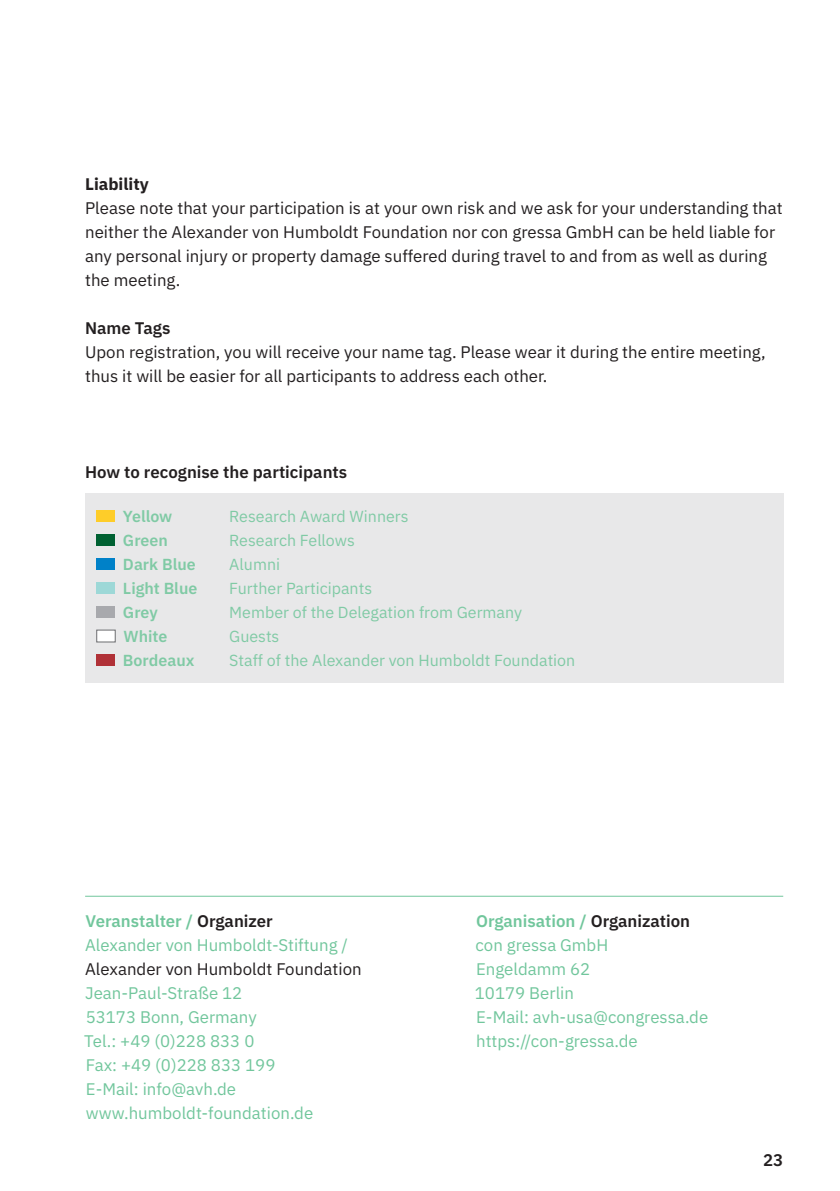
<style>
.page{position:relative;width:840px;height:1191px;background:#fff}
.page>*{position:absolute;margin:0;border:0;box-sizing:border-box;transform-origin:0 0}
.t1{font:16.8px/24px "IBM Plex Sans";color:#231f20}
.t2{font:16.8px/24px "IBM Plex Sans";color:#71c69c}
.t3{font:600 16.8px "IBM Plex Sans";color:#231f20}
.t4{font:700 16.8px "IBM Plex Sans";color:#231f20}
.t5{font:16px "IBM Plex Sans";color:#80caa5}
.t6{font:600 16px "IBM Plex Sans";color:#80caa5}
.s1{font-weight:600}
.s2{font-weight:600;color:#231f20}
</style>
<div class="page">
<div style="left:85px;top:493px;width:697px;height:189px;background:#e8e8e9"></div>
<div style="left:96px;top:510px;width:19px;height:12px;background:#fecd29"></div>
<div style="left:96px;top:534px;width:19px;height:12px;background:#006132"></div>
<div style="left:96px;top:558px;width:19px;height:12px;background:#0081c8"></div>
<div style="left:96px;top:582px;width:19px;height:12px;background:#9dd8d7"></div>
<div style="left:96px;top:606px;width:19px;height:12px;background:#a8a9ad"></div>
<div style="left:96px;top:630px;width:19px;height:12px;background:#fff"></div>
<div style="left:96px;top:654px;width:19px;height:12px;background:#b03137"></div>
<hr style="left:85px;top:895px;width:697px;height:1px;background:#71c69c">
<p class="t4" style="left:85px;top:171px;width:65px">Liability</p>
<p class="t1" style="left:85px;top:195px;width:698px">Please note that your participation is at your own risk and we ask for your understanding that neither the Alexander von Humboldt Foundation nor con gressa GmbH can be held liable for any personal injury or property damage suffered during travel to and from as well as during the meeting.</p>
<p class="t3" style="left:85px;top:315px;width:87px">Name Tags</p>
<p class="t1" style="left:85px;top:339px;width:681px">Upon registration, you will receive your name tag. Please wear it during the entire meeting, thus it will be easier for all participants to address each other.</p>
<p class="t3" style="left:85px;top:459px;width:263px">How to recognise the participants</p>
<p class="t6" style="left:123px;top:504px;width:51px">Yellow</p>
<p class="t5" style="left:229px;top:504px;width:181px">Research Award Winners</p>
<p class="t6" style="left:123px;top:528px;width:46px">Green</p>
<p class="t5" style="left:229px;top:528px;width:127px">Research Fellows</p>
<p class="t6" style="left:123px;top:552px;width:74px">Dark Blue</p>
<p class="t5" style="left:229px;top:552px;width:52px">Alumni</p>
<p class="t6" style="left:123px;top:576px;width:76px">Light Blue</p>
<p class="t5" style="left:229px;top:576px;width:144px">Further Participants</p>
<p class="t6" style="left:123px;top:600px;width:36px">Grey</p>
<p class="t5" style="left:229px;top:600px;width:294px">Member of the Delegation from Germany</p>
<p class="t6" style="left:123px;top:624px;width:45px">White</p>
<p class="t5" style="left:229px;top:624px;width:52px">Guests</p>
<p class="t6" style="left:123px;top:648px;width:73px">Bordeaux</p>
<p class="t5" style="left:229px;top:648px;width:347px">Staff of the Alexander von Humboldt Foundation</p>
<p class="t2" style="left:85px;top:907px;width:264px"><span class="s1">Veranstalter /</span> <span class="s2">Organizer<br></span>Alexander von Humboldt-Stiftung /</p>
<p class="t1" style="left:85px;top:955px;width:278px">Alexander von Humboldt Foundation</p>
<p class="t2" style="left:84px;top:979px;width:230px">Jean-Paul-Straße 12<br>53173 Bonn, Germany<br>Tel.: +49 (0)228 833 0<br>Fax: +49 (0)228 833 199<br>E-Mail: info@avh.de www.humboldt-foundation.de</p>
<p class="t2" style="left:474px;top:907px;width:235px"><span class="s1">Organisation /</span> <span class="s2">Organization </span>con gressa GmbH<br>Engeldamm 62<br>10179 Berlin<br>E-Mail: avh-usa@congressa.de https://con-gressa.de</p>
<p class="t3" style="left:762px;top:1146px;width:22px">23</p>
</div>
